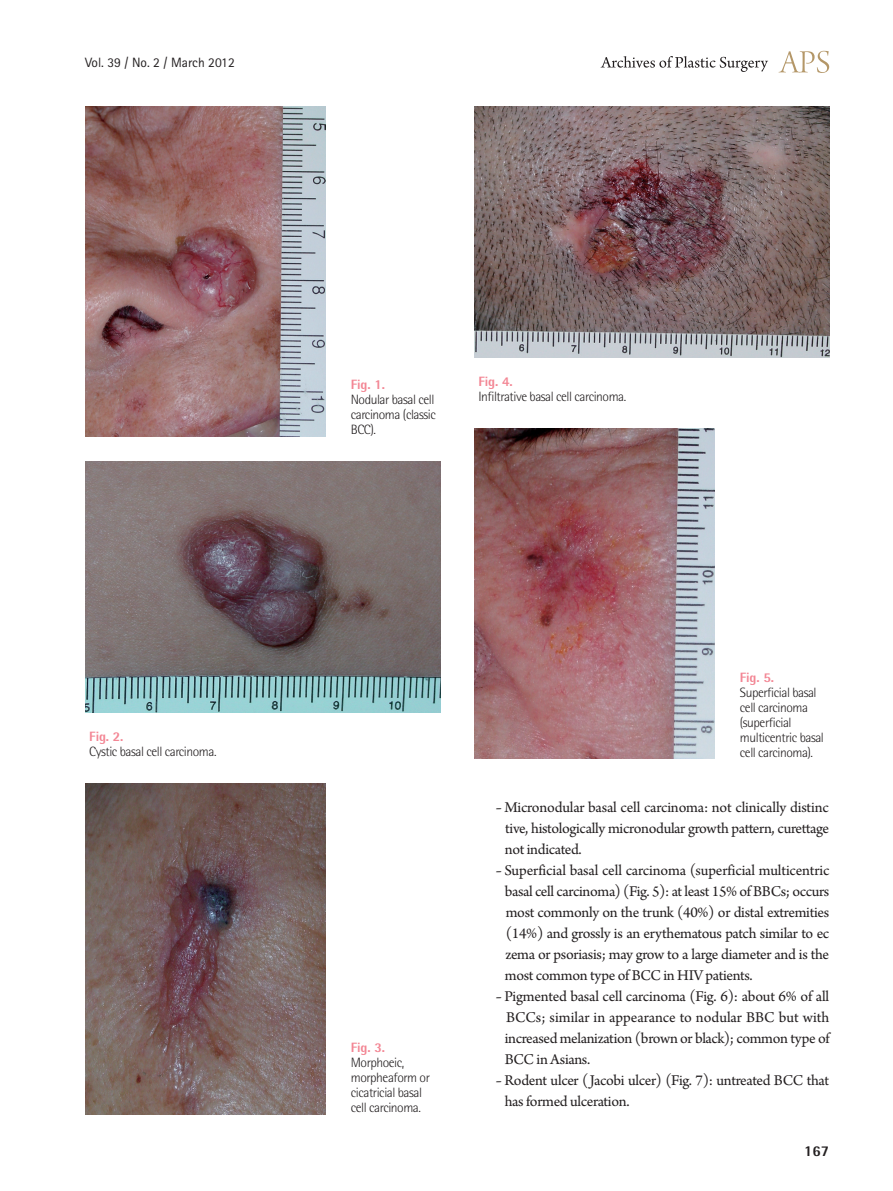
<style>
.page{position:relative;width:893px;height:1191px;background:#fff}
.page>*{position:absolute;margin:0;border:0;box-sizing:border-box;transform-origin:0 0}
.본문_성형{font:15.75px/21px "Arno Pro";letter-spacing:-.02em;color:#231f20;text-align:justify;scale:1.5 1}
.t1{font:800 15px "Rotis Semi Sans Std";color:#231f20}
.그림__표-설명{font:300 13.5px/15px "Rotis Semi Sans Std";letter-spacing:-.035em;color:#231f20}
.그림__표-설명-2{font:800 13.5px "Rotis Semi Sans Std";letter-spacing:-.01em;color:#f38694}
.권_호_월{font:13.5px "Rotis Sans Serif Std";color:#231f20}
</style>
<div class="page">
<svg style="left:779px;top:51px;width:50px;height:22px"></svg>
<svg style="left:601px;top:56px;width:167px;height:16px"></svg>
<img style="left:85px;top:106px;width:240px;height:330px">
<img style="left:85px;top:784px;width:240px;height:330px">
<img style="left:85px;top:462px;width:355px;height:251px">
<img style="left:474px;top:107px;width:355px;height:250px">
<img style="left:474px;top:428px;width:240px;height:330px">
<p class="권_호_월" style="left:85px;top:54px;width:151px">Vol. 39 / No. 2 / March 2012</p>
<p class="그림__표-설명-2" style="left:89px;top:728px;width:36px">Fig. 2.</p>
<p class="그림__표-설명" style="left:89px;top:744px;width:129px">Cystic basal cell carcinoma.</p>
<p class="그림__표-설명-2" style="left:351px;top:376px;width:36px">Fig. 1.</p>
<p class="그림__표-설명" style="left:351px;top:392px;width:87px;text-align:justify">Nodular basal cell carcinoma (classic BCC).</p>
<p class="그림__표-설명-2" style="left:478px;top:373px;width:36px">Fig. 4.</p>
<p class="그림__표-설명" style="left:478px;top:389px;width:149px">Infiltrative basal cell carcinoma.</p>
<p class="그림__표-설명-2" style="left:351px;top:1038px;width:36px">Fig. 3.</p>
<p class="그림__표-설명" style="left:351px;top:1055px;width:81px">Morphoeic, morpheaform or cicatricial basal cell carcinoma.</p>
<p class="그림__표-설명-2" style="left:740px;top:668px;width:36px">Fig. 5.</p>
<p class="그림__표-설명" style="left:740px;top:684px;width:86px">Superficial basal cell carcinoma (superficial multicentric basal cell carcinoma).</p>
<p class="본문_성형" style="left:505px;top:798px;width:218px;text-indent:-9px">-Micronodular basal cell carcinoma: not clinically distinc tive, histologically micronodular growth pattern, curettage not indicated.</p>
<p class="본문_성형" style="left:505px;top:861px;width:218px;text-indent:-9px">-Superficial basal cell carcinoma (superficial multicentric basal cell carcinoma) (Fig. 5): at least 15% of BBCs; occurs most commonly on the trunk (40%) or distal extremities (14%) and grossly is an erythematous patch similar to ec zema or psoriasis; may grow to a large diameter and is the most common type of BCC in HIV patients.</p>
<p class="본문_성형" style="left:505px;top:987px;width:218px;text-indent:-9px">-Pigmented basal cell carcinoma (Fig. 6): about 6% of all BCCs; similar in appearance to nodular BBC but with increased melanization (brown or black); common type of BCC in Asians.</p>
<p class="본문_성형" style="left:505px;top:1071px;width:218px;text-indent:-9px">-Rodent ulcer (Jacobi ulcer) (Fig. 7): untreated BCC that has formed ulceration.</p>
<p class="t1" style="left:804px;top:1141px;width:27px">167</p>
</div>
